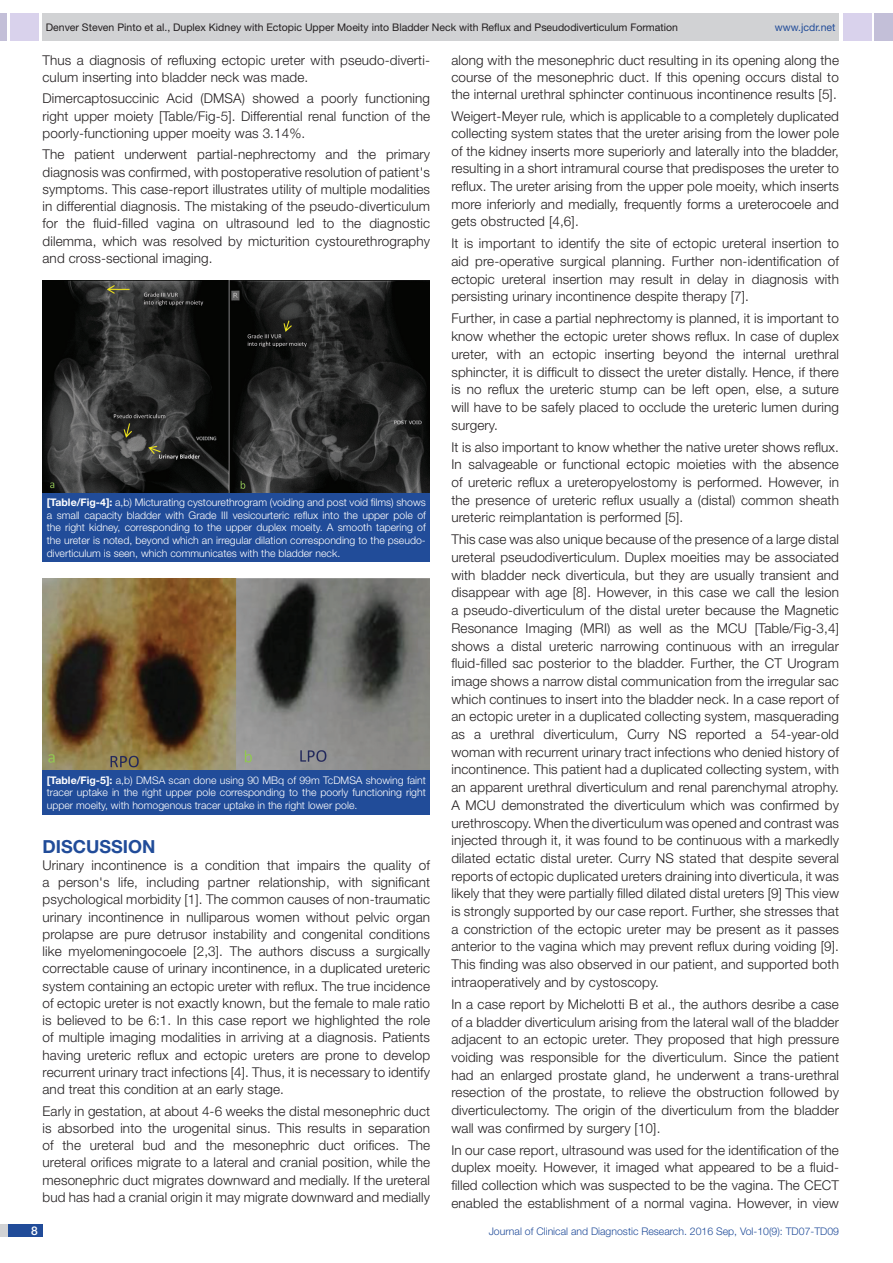
<style>
.page{position:relative;width:893px;height:1263px;background:#fff}
.page>*{position:absolute;margin:0;border:0;box-sizing:border-box;transform-origin:0 0}
.Heading{font:700 18px "Helvetica Neue";color:#214c99}
.Body_text{font:300 13.5px/17.7px "Helvetica Neue";letter-spacing:.01em;color:#231f20;text-align:justify}
.t1{font:500 12px "Helvetica Neue";color:#fff}
.Table_text{font:300 10.5px/12.6px "Helvetica Neue";color:#fff;text-align:justify}
.t2{font:10.5px "Helvetica Neue";color:#231f20}
.t3{font:300 10.5px "Helvetica Neue";color:#214c99}
.t4{font:10.5px "Helvetica Neue";color:#214c99}
.s1{font-weight:700}
.s2{font-style:italic}
</style>
<div class="page">
<div style="left:0;top:13px;width:7px;height:28px;background:#c3bfd8"></div>
<div style="left:10px;top:13px;width:29px;height:28px;background:#d9d2ec"></div>
<div style="left:43px;top:13px;width:796px;height:28px;background:#d1d2d4"></div>
<div style="left:875px;top:13px;width:18px;height:28px;background:#c3bfd8"></div>
<div style="left:843px;top:13px;width:29px;height:28px;background:#d9d2ec"></div>
<div style="left:0;top:1224px;width:43px;height:13px;background:#d1d2d4"></div>
<div style="left:8px;top:1224px;width:35px;height:13px;background:#214c99"></div>
<img style="left:43px;top:281px;width:386px;height:212px">
<img style="left:43px;top:579px;width:386px;height:191px">
<div style="left:43px;top:493px;width:387px;height:68px;background:#214c99"></div>
<div style="left:43px;top:770px;width:387px;height:44px;background:#214c99"></div>
<p class="t2" style="left:46px;top:21px;width:634px">Denver Steven Pinto et al., Duplex Kidney with Ectopic Upper Moeity into Bladder Neck with Reflux and Pseudodiverticulum Formation</p>
<p class="t4" style="left:775px;top:21px;width:62px">www.jcdr.net</p>
<p class="Body_text" style="left:43px;top:51px;width:389px;line-height:17.2px">Thus a diagnosis of refluxing ectopic ureter with pseudo-diverti&shy;culum inserting into bladder neck was made.</p>
<p class="Body_text" style="left:43px;top:90px;width:389px;line-height:17.2px">Dimercaptosuccinic Acid (DMSA) showed a poorly functioning right upper moiety [Table/Fig-5]. Differential renal function of the poorly-functioning upper moeity was 3.14%.</p>
<p class="Body_text" style="left:43px;top:146px;width:389px;line-height:17.2px">The patient underwent partial-nephrectomy and the primary diagnosis was confirmed, with postoperative resolution of patient's symptoms. This case-report illustrates utility of multiple modalities in differential diagnosis. The mistaking of the pseudo-diverticulum for the fluid-filled vagina on ultrasound led to the diagnostic dilemma, which was resolved by micturition cystourethrography and cross-sectional imaging.</p>
<p class="Table_text" style="left:47px;top:496px;width:381px"><span class="s1">[Table/Fig-4]:</span> a,b) Micturating cystourethrogram (voiding and post void films) shows a small capacity bladder with Grade III vesicourteric reflux into the upper pole of the right kidney, corresponding to the upper duplex moeity. A smooth tapering of the ureter is noted, beyond which an irregular dilation corresponding to the pseudo&shy;diverticulum is seen, which communicates with the bladder neck.</p>
<p class="Table_text" style="left:47px;top:773px;width:381px"><span class="s1">[Table/Fig-5]:</span> a,b) DMSA scan done using 90 MBq of 99m TcDMSA showing faint tracer uptake in the right upper pole corresponding to the poorly functioning right upper moeity, with homogenous tracer uptake in the right lower pole.</p>
<p class="Heading" style="left:43px;top:835px;width:115px">DISCUSSION</p>
<p class="Body_text" style="left:43px;top:856px;width:389px;line-height:17.2px">Urinary incontinence is a condition that impairs the quality of a person's life, including partner relationship, with significant psychological morbidity [1]. The common causes of non-traumatic urinary incontinence in nulliparous women without pelvic organ prolapse are pure detrusor instability and congenital conditions like myelomeningocoele [2,3]. The authors discuss a surgically correctable cause of urinary incontinence, in a duplicated ureteric system containing an ectopic ureter with reflux. The true incidence of ectopic ureter is not exactly known, but the female to male ratio is believed to be 6:1. In this case report we highlighted the role of multiple imaging modalities in arriving at a diagnosis. Patients having ureteric reflux and ectopic ureters are prone to develop recurrent urinary tract infections [4]. Thus, it is necessary to identify and treat this condition at an early stage.</p>
<p class="Body_text" style="left:43px;top:1102px;width:389px;line-height:17.2px">Early in gestation, at about 4-6 weeks the distal mesonephric duct is absorbed into the urogenital sinus. This results in separation of the ureteral bud and the mesonephric duct orifices. The ureteral orifices migrate to a lateral and cranial position, while the mesonephric duct migrates downward and medially. If the ureteral bud has had a cranial origin it may migrate downward and medially</p>
<p class="Body_text" style="left:451px;top:51px;width:389px;line-height:17.2px">along with the mesonephric duct resulting in its opening along the course of the mesonephric duct. If this opening occurs distal to the internal urethral sphincter continuous incontinence results [5].</p>
<p class="Body_text" style="left:451px;top:107px;width:389px">Weigert-Meyer rule<span class="s2">,</span> which is applicable to a completely duplicated collecting system states that the ureter arising from the lower pole of the kidney inserts more superiorly and laterally into the bladder, resulting in a short intramural course that predisposes the ureter to reflux. The ureter arising from the upper pole moeity, which inserts more inferiorly and medially, frequently forms a ureterocoele and gets obstructed [4,6].</p>
<p class="Body_text" style="left:451px;top:234px;width:389px">It is important to identify the site of ectopic ureteral insertion to aid pre-operative surgical planning. Further non-identification of ectopic ureteral insertion may result in delay in diagnosis with persisting urinary incontinence despite therapy [7].</p>
<p class="Body_text" style="left:451px;top:309px;width:389px">Further, in case a partial nephrectomy is planned, it is important to know whether the ectopic ureter shows reflux. In case of duplex ureter, with an ectopic inserting beyond the internal urethral sphincter, it is difficult to dissect the ureter distally. Hence, if there is no reflux the ureteric stump can be left open, else, a suture will have to be safely placed to occlude the ureteric lumen during surgery.</p>
<p class="Body_text" style="left:451px;top:438px;width:389px">It is also important to know whether the native ureter shows reflux.<br>In salvageable or functional ectopic moieties with the absence of ureteric reflux a ureteropyelostomy is performed. However, in the presence of ureteric reflux usually a (distal) common sheath ureteric reimplantation is performed [5].</p>
<p class="Body_text" style="left:451px;top:530px;width:389px">This case was also unique because of the presence of a large distal ureteral pseudodiverticulum. Duplex moeities may be associated with bladder neck diverticula, but they are usually transient and disappear with age [8]. However, in this case we call the lesion a pseudo-diverticulum of the distal ureter because the Magnetic Resonance Imaging (MRI) as well as the MCU [Table/Fig-3,4] shows a distal ureteric narrowing continuous with an irregular fluid-filled sac posterior to the bladder. Further, the CT Urogram image shows a narrow distal communication from the irregular sac which continues to insert into the bladder neck. In a case report of an ectopic ureter in a duplicated collecting system, masquerading as a urethral diverticulum, Curry NS reported a 54-year-old woman with recurrent urinary tract infections who denied history of incontinence. This patient had a duplicated collecting system, with an apparent urethral diverticulum and renal parenchymal atrophy.<br>A MCU demonstrated the diverticulum which was confirmed by urethroscopy. When the diverticulum was opened and contrast was injected through it, it was found to be continuous with a markedly dilated ectatic distal ureter. Curry NS stated that despite several reports of ectopic duplicated ureters draining into diverticula, it was likely that they were partially filled dilated distal ureters [9] This view is strongly supported by our case report. Further, she stresses that a constriction of the ectopic ureter may be present as it passes anterior to the vagina which may prevent reflux during voiding [9].<br>This finding was also observed in our patient, and supported both intraoperatively and by cystoscopy.</p>
<p class="Body_text" style="left:451px;top:995px;width:389px">In a case report by Michelotti B et al., the authors desribe a case of a bladder diverticulum arising from the lateral wall of the bladder adjacent to an ectopic ureter. They proposed that high pressure voiding was responsible for the diverticulum. Since the patient had an enlarged prostate gland, he underwent a trans-urethral resection of the prostate, to relieve the obstruction followed by diverticulectomy. The origin of the diverticulum from the bladder wall was confirmed by surgery [10].</p>
<p class="Body_text" style="left:451px;top:1141px;width:389px">In our case report, ultrasound was used for the identification of the duplex moeity. However, it imaged what appeared to be a fluid&shy;filled collection which was suspected to be the vagina. The CECT enabled the establishment of a normal vagina. However, in view</p>
<p class="t1" style="left:31px;top:1223px;width:8px">8</p>
<p class="t3" style="left:489px;top:1225px;width:352px">Journal of Clinical and Diagnostic Research. 2016 Sep, Vol-10(9): TD07-TD09</p>
</div>
